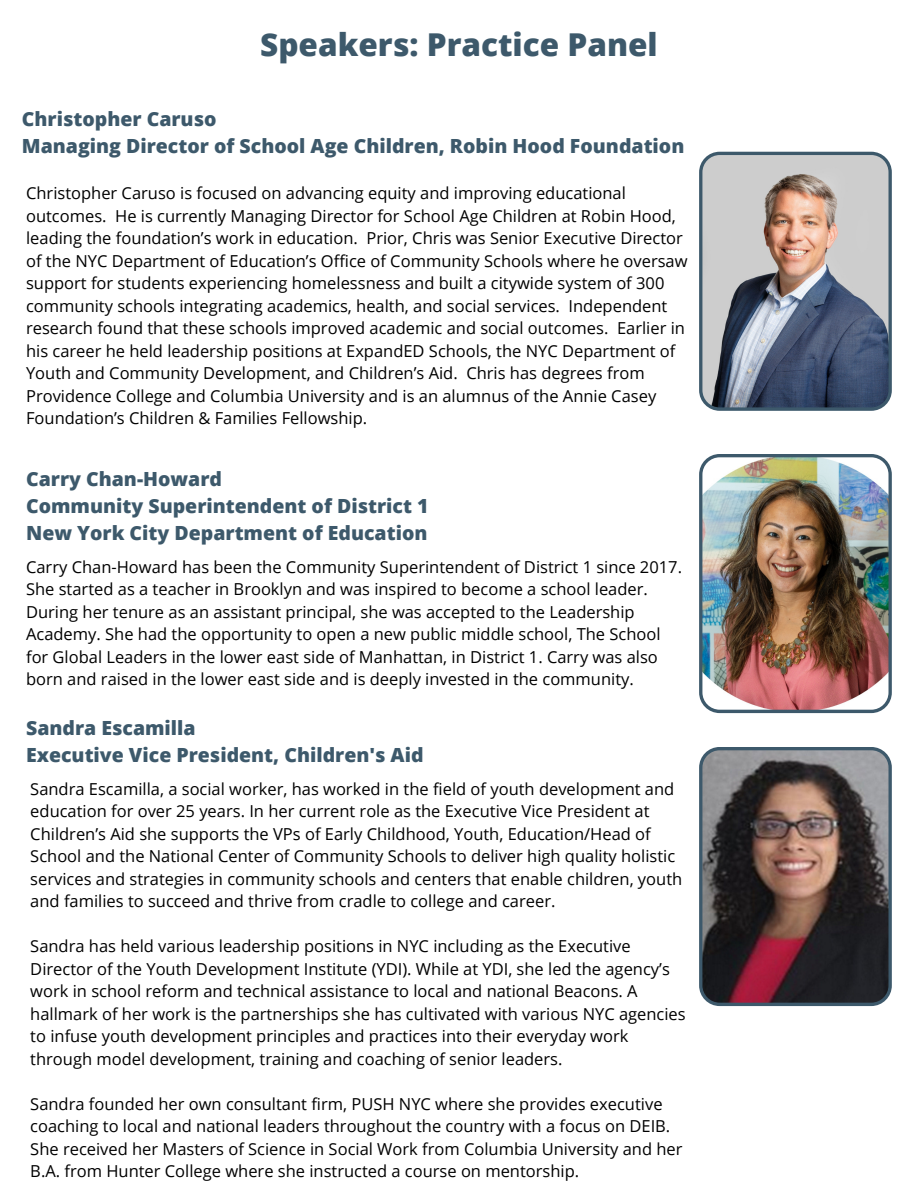
<style>
.page{position:relative;width:918px;height:1188px;background:#fff}
.page>*{position:absolute;margin:0;border:0;box-sizing:border-box;transform-origin:0 0}
.t1{font:800 31.5px "Open Sans";color:#3d596b}
.t2{font:800 19.5px/27px "Open Sans";color:#3d596b}
.t3{font:16.5px/22.5px "Open Sans";color:#000}
</style>
<div class="page">
<img style="left:699px;top:454px;width:193px;height:259px">
<img style="left:699px;top:152px;width:193px;height:259px">
<svg style="left:699px;top:747px;width:193px;height:259px;background:#58494a"></svg>
<h1 class="t1" style="left:260px;top:22px;width:399px">Speakers: Practice Panel</h1>
<p class="t2" style="left:22px;top:105px;width:664px">Christopher Caruso<br>Managing Director of School Age Children, Robin Hood Foundation</p>
<p class="t3" style="left:26px;top:182px;width:663px">Christopher Caruso is focused on advancing equity and improving educational outcomes. He is currently Managing Director for School Age Children at Robin Hood, leading the foundation’s work in education. Prior, Chris was Senior Executive Director of the NYC Department of Education’s Office of Community Schools where he oversaw support for students experiencing homelessness and built a citywide system of 300 community schools integrating academics, health, and social services. Independent research found that these schools improved academic and social outcomes. Earlier in his career he held leadership positions at ExpandED Schools, the NYC Department of Youth and Community Development, and Children’s Aid. Chris has degrees from Providence College and Columbia University and is an alumnus of the Annie Casey Foundation’s Children &amp; Families Fellowship.</p>
<p class="t2" style="left:26px;top:465px;width:404px">Carry Chan-Howard<br>Community Superintendent of District 1<br>New York City Department of Education</p>
<p class="t3" style="left:26px;top:555px;width:657px">Carry Chan-Howard has been the Community Superintendent of District 1 since 2017.<br>She started as a teacher in Brooklyn and was inspired to become a school leader.<br>During her tenure as an assistant principal, she was accepted to the Leadership Academy. She had the opportunity to open a new public middle school, The School for Global Leaders in the lower east side of Manhattan, in District 1. Carry was also born and raised in the lower east side and is deeply invested in the community.</p>
<p class="t2" style="left:26px;top:714px;width:399px">Sandra Escamilla<br>Executive Vice President, Children's Aid</p>
<p class="t3" style="left:30px;top:777px;width:653px">Sandra Escamilla, a social worker, has worked in the field of youth development and education for over 25 years. In her current role as the Executive Vice President at Children’s Aid she supports the VPs of Early Childhood, Youth, Education/Head of School and the National Center of Community Schools to deliver high quality holistic services and strategies in community schools and centers that enable children, youth and families to succeed and thrive from cradle to college and career.</p>
<p class="t3" style="left:30px;top:934px;width:657px">Sandra has held various leadership positions in NYC including as the Executive Director of the Youth Development Institute (YDI). While at YDI, she led the agency’s work in school reform and technical assistance to local and national Beacons. A hallmark of her work is the partnerships she has cultivated with various NYC agencies to infuse youth development principles and practices into their everyday work through model development, training and coaching of senior leaders.</p>
<p class="t3" style="left:30px;top:1092px;width:654px">Sandra founded her own consultant firm, PUSH NYC where she provides executive coaching to local and national leaders throughout the country with a focus on DEIB.<br>She received her Masters of Science in Social Work from Columbia University and her B.A. from Hunter College where she instructed a course on mentorship.</p>
</div>
